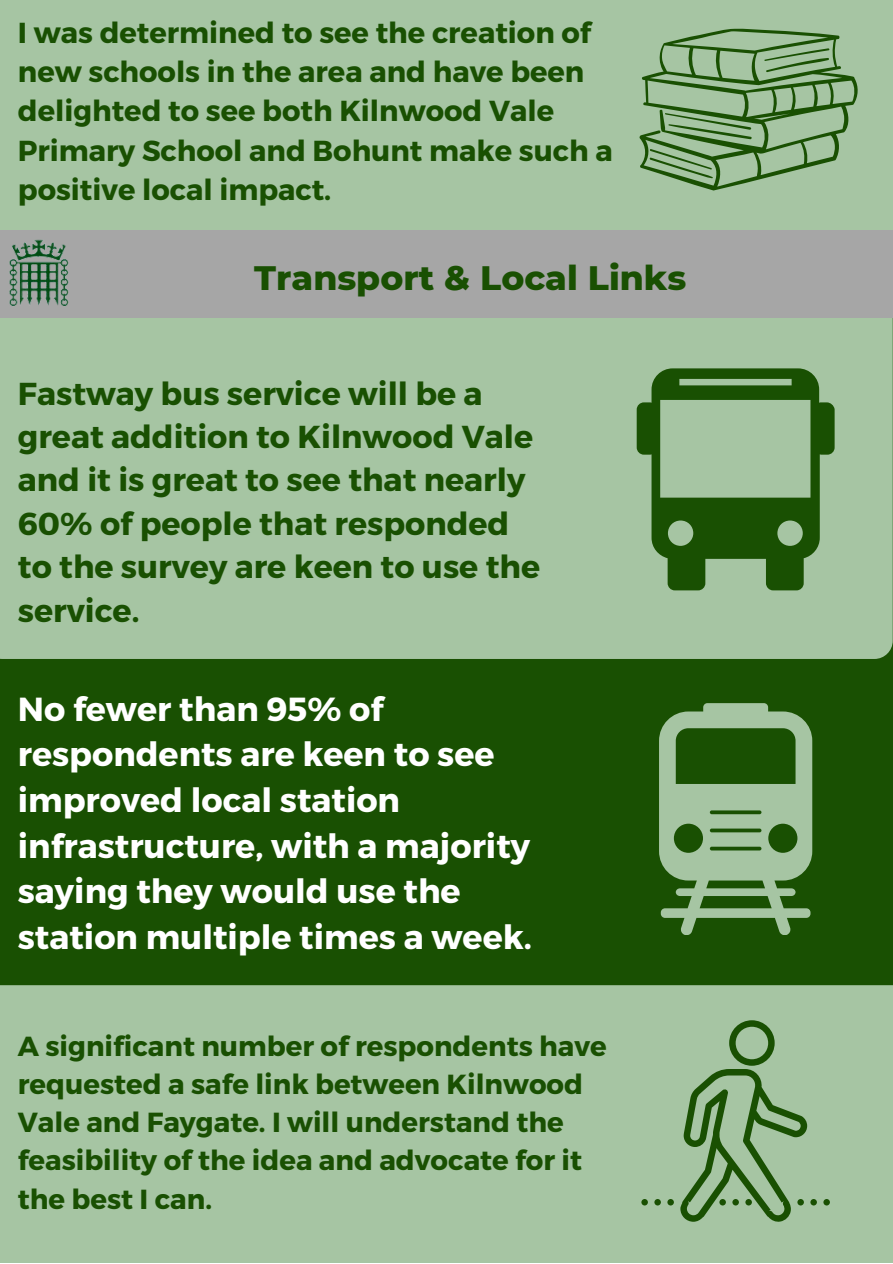
<style>
.page{position:relative;width:893px;height:1264px;background:#fff}
.page>*{position:absolute;margin:0;border:0;box-sizing:border-box;transform-origin:0 0}
.t1{font:800 34.5px "Montserrat";color:#195002}
.t2{font:700 33.3px/45.6px "Montserrat";color:#fff}
.t3{font:700 31.65px/43.3px "Montserrat";color:#195002}
.t4{font:700 28.95px/39.3px "Montserrat";color:#195002}
.t5{font:700 27.6px/38.2px "Montserrat";color:#195002}
</style>
<div class="page">
<div style="left:0;top:0;width:892px;height:1262px;background:#195002"></div>
<div style="left:0;top:318px;width:892px;height:341px;background:#a6c5a3"></div>
<div style="left:0;top:0;width:892px;height:230px;background:#a6c5a3"></div>
<div style="left:0;top:230px;width:892px;height:88px;background:#a6a6a6"></div>
<img style="left:9px;top:239px;width:60px;height:67px">
<div style="left:0;top:985px;width:892px;height:277px;background:#a6c5a3"></div>
<svg style="left:659px;top:703px;width:152px;height:231px"></svg>
<svg style="left:641px;top:1020px;width:188px;height:202px"></svg>
<svg style="left:639px;top:29px;width:220px;height:161px"></svg>
<svg style="left:636px;top:368px;width:198px;height:222px"></svg>
<p class="t4" style="left:18px;top:11px;width:596px">I was determined to see the creation of new schools in the area and have been delighted to see both Kilnwood Vale Primary School and Bohunt make such a positive local impact.</p>
<p class="t1" style="left:254px;top:256px;width:433px">Transport &amp; Local Links</p>
<p class="t3" style="left:18px;top:370px;width:523px">Fastway bus service will be a great addition to Kilnwood Vale and it is great to see that nearly<br>60% of people that responded to the survey are keen to use the service.</p>
<p class="t2" style="left:18px;top:684px;width:515px">No fewer than 95% of respondents are keen to see improved local station infrastructure, with a majority saying they would use the station multiple times a week.</p>
<p class="t5" style="left:18px;top:1025px;width:590px">A significant number of respondents have requested a safe link between Kilnwood Vale and Faygate. I will understand the feasibility of the idea and advocate for it the best I can.</p>
</div>
